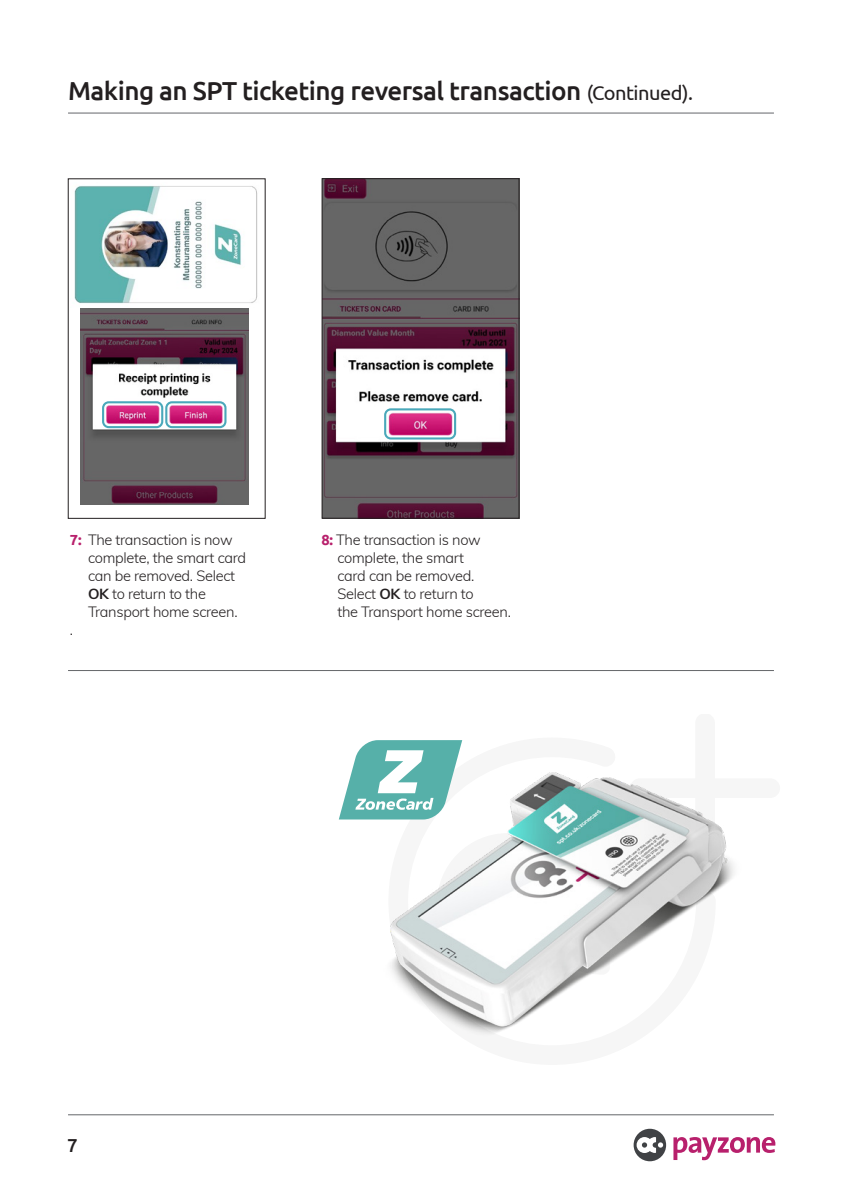
<style>
.page{position:relative;width:842px;height:1191px;background:#fff}
.page>*{position:absolute;margin:0;border:0;box-sizing:border-box;transform-origin:0 0}
.t1{font:500 26px "Ubuntu";letter-spacing:-.02em;color:#231f20}
.t2{font:500 18.8px "Ubuntu";color:#231f20}
.t3{font:300 14.6px/18px "Muli";letter-spacing:-.02em;color:#231f20}
.s1{font-weight:400;font-size:20px}
.s2{font-family:"Ubuntu";font-weight:700;color:#b8206c}
.s3{font-weight:700}
</style>
<div class="page">
<hr style="left:68px;top:113px;width:706px;height:1px;background:#64666a">
<hr style="left:68px;top:670px;width:706px;height:1px;background:#64666a">
<hr style="left:68px;top:1114px;width:706px;height:1px;background:#64666a">
<div style="left:634px;top:1128px;width:32px;height:33px;background:#404245;border-radius:50%"></div>
<svg style="left:637px;top:1137px;width:26px;height:16px"></svg>
<svg style="left:673px;top:1137px;width:102px;height:23px"></svg>
<div style="left:68px;top:178px;width:197px;height:340px;border:1px solid #231f20"></div>
<img style="left:324px;top:180px;width:193px;height:336px">
<div style="left:322px;top:178px;width:197px;height:340px;border:1px solid #231f20"></div>
<img style="left:80px;top:308px;width:169px;height:197px">
<img style="left:74px;top:185px;width:184px;height:119px">
<div style="left:384px;top:408px;width:72px;height:31px;border:2px solid #4aa8ba;border-radius:6px"></div>
<div style="left:165px;top:401px;width:61px;height:27px;border:2px solid #4aa8ba;border-radius:6px"></div>
<div style="left:102px;top:401px;width:61px;height:27px;border:2px solid #4aa8ba;border-radius:6px"></div>
<div style="left:630px;top:778px;width:150px;height:20px;background:#f6f6f6;border-radius:10px"></div>
<img style="left:362px;top:740px;width:372px;height:296px">
<svg style="left:339px;top:740px;width:123px;height:79px"></svg>
<p class="t1" style="left:68px;top:74px;width:626px">Making an SPT ticketing reversal transaction <span class="s1">(Continued).</span></p>
<p class="t3" style="left:88px;top:530px;width:160px;text-indent:-18px"><span class="s2">7:</span> The transaction is now complete, the smart card</p>
<p class="t3" style="left:88px;top:566px;width:151px">can be removed. Select<br><span class="s3">OK</span> to return to the<br>Transport home screen.</p>
<p class="t3" style="left:70px;top:620px;width:5px">.</p>
<p class="t3" style="left:337px;top:530px;width:175px;text-indent:-16px"><span class="s2">8:</span> The transaction is now complete, the smart<br>card can be removed.<br>Select <span class="s3">OK</span> to return to<br>the Transport home screen.</p>
<p class="t2" style="left:67px;top:1133px;width:12px">7</p>
</div>
